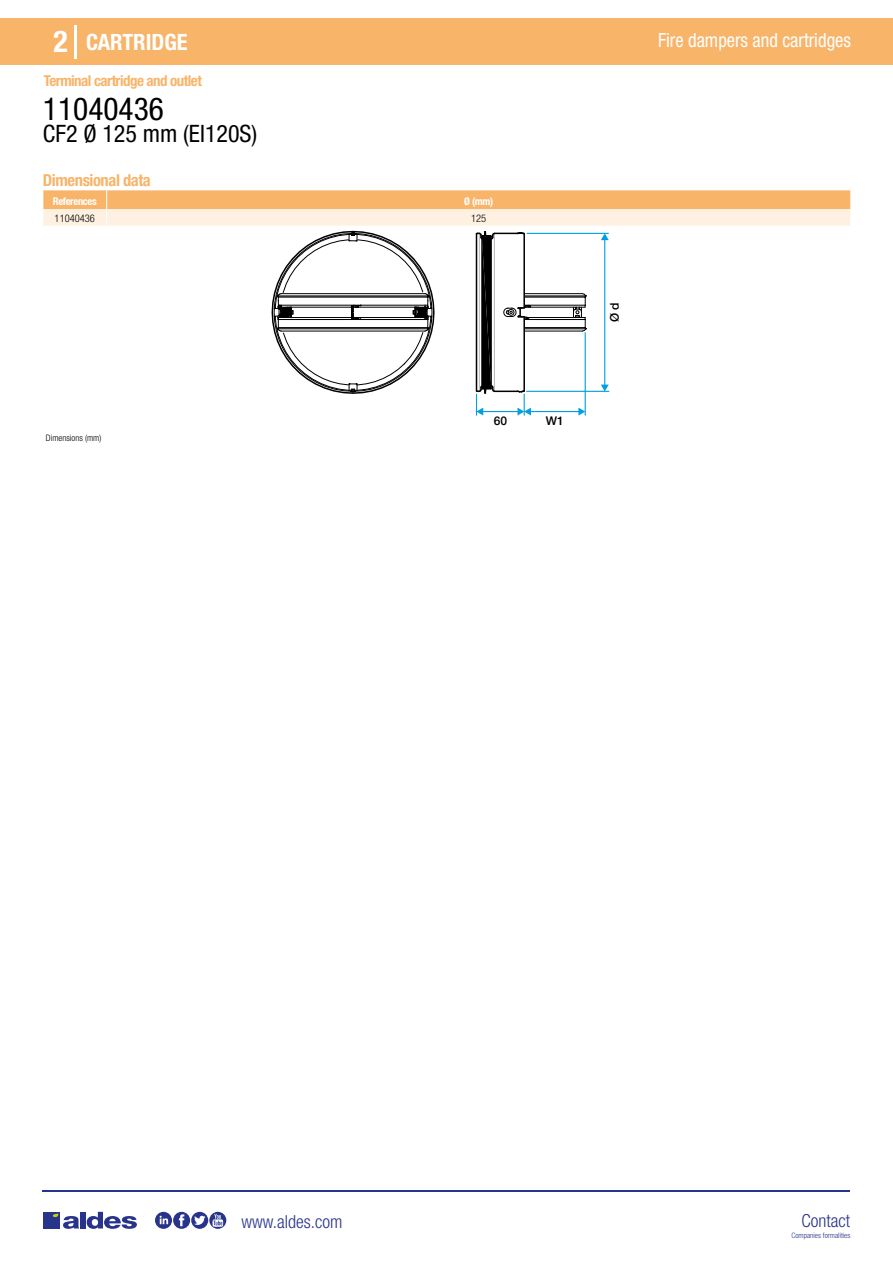
<style>
.page{position:relative;width:893px;height:1263px;background:#fff}
.page>*{position:absolute;margin:0;border:0;box-sizing:border-box;transform-origin:0 0}
.t1{font:condensed 31.5px "Helvetica Neue LT Std";color:#000}
.t2{font:700 condensed 30px "Helvetica Neue LT Std";color:#fff}
.t3{font:condensed 24px "Helvetica Neue LT Std";color:#000}
.t4{font:700 condensed 22.5px "Helvetica Neue LT Std";color:#fff}
.t5{font:condensed 19.5px "Helvetica Neue LT Std";color:#fff;scale:.95 1}
.t6{font:300 condensed 18px "Helvetica Neue";color:#28348b}
.t7{font:700 condensed 16.5px "Helvetica Neue LT Std";letter-spacing:-.025em;color:#f8b469}
.t8{font:700 condensed 15px "Helvetica Neue LT Std";letter-spacing:-.035em;color:#f8b469}
.t9{font:500 12px "Helvetica Neue";color:#000}
.t10{font:700 condensed 10.5px "Helvetica Neue";letter-spacing:-.03em;color:#fff}
.t11{font:300 condensed 10.5px "Helvetica Neue";color:#000}
.t12{font:300 condensed 9px "Helvetica Neue";color:#000}
.t13{font:300 condensed 7.5px "Helvetica Neue";color:#28348b}
</style>
<div class="page">
<div style="left:0;top:18px;width:893px;height:46px;background:#f8b469"></div>
<hr style="left:74px;top:25px;width:2px;height:33px;background:#fff">
<hr style="left:43px;top:1190px;width:807px;height:1px;background:#28348b">
<svg style="left:155px;top:1212px;width:71px;height:17px"></svg>
<div style="left:43px;top:1212px;width:17px;height:16px;background:#28348b"></div>
<div style="left:80px;top:1212px;width:6px;height:16px;background:#28348b"></div>
<svg style="left:87px;top:1212px;width:50px;height:17px"></svg>
<svg style="left:53px;top:1213px;width:26px;height:16px"></svg>
<svg style="left:43px;top:190px;width:808px;height:225px"></svg>
<h2 class="t2" style="left:54px;top:24px;width:16px">2</h2>
<h3 class="t4" style="left:86px;top:28px;width:103px">CARTRIDGE</h3>
<h3 class="t5" style="left:658px;top:29px;width:204px">Fire dampers and cartridges</h3>
<p class="t8" style="left:44px;top:71px;width:159px">Terminal cartridge and outlet</p>
<h1 class="t1" style="left:43px;top:91px;width:122px">11040436</h1>
<h3 class="t3" style="left:43px;top:120px;width:216px">CF2 Ø 125 mm (EI120S)</h3>
<p class="t7" style="left:43px;top:170px;width:109px">Dimensional data</p>
<p class="t10" style="left:53px;top:195px;width:45px">References</p>
<p class="t10" style="left:464px;top:195px;width:30px">Ø (mm)</p>
<p class="t11" style="left:55px;top:212px;width:42px">11040436</p>
<p class="t11" style="left:471px;top:212px;width:17px">125</p>
<p class="t12" style="left:46px;top:433px;width:57px">Dimensions (mm)</p>
<p class="t9" style="left:494px;top:413px;width:15px">60</p>
<p class="t9" style="left:546px;top:413px;width:20px">W1</p>
<p class="t9" style="left:607px;top:322px;width:21px;rotate:-90deg">Ø d</p>
<p class="t6" style="left:241px;top:1211px;width:102px">www.aldes.com</p>
<p class="t6" style="left:801px;top:1211px;width:50px">Contact</p>
<p class="t13" style="left:791px;top:1230px;width:60px">Companies formalities</p>
</div>
